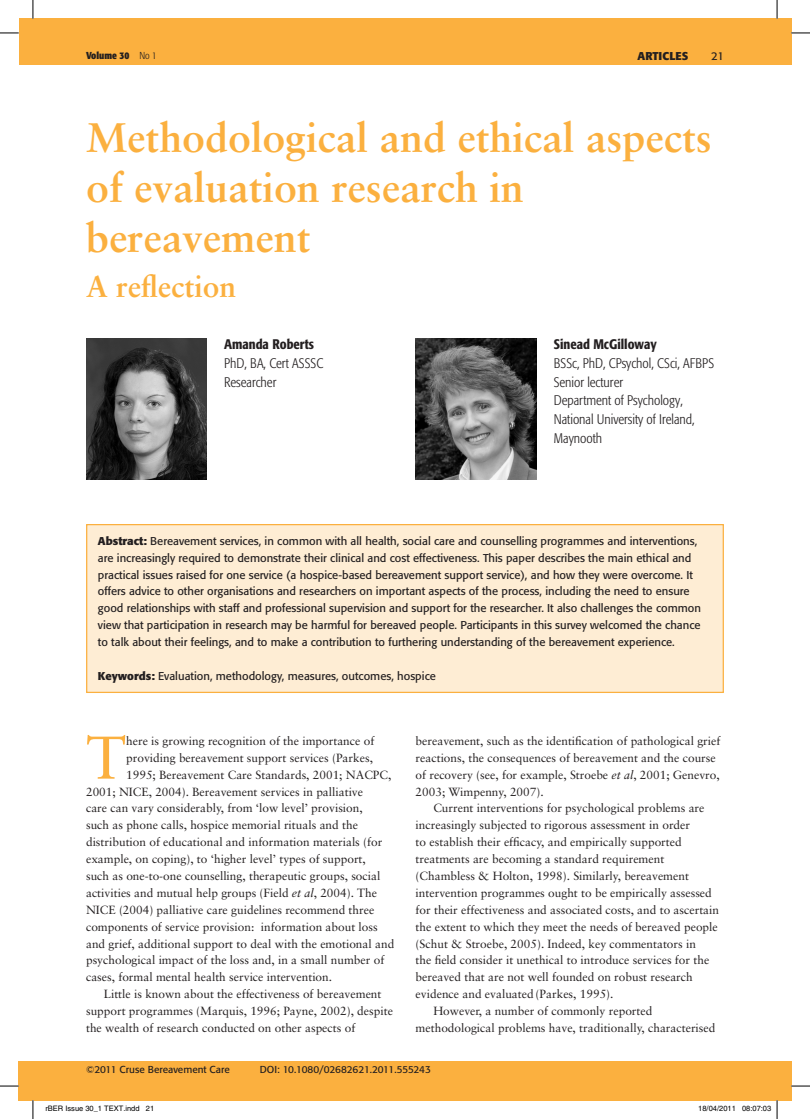
<style>
.page{position:relative;width:810px;height:1119px;background:#fff}
.page>*{position:absolute;margin:0;border:0;box-sizing:border-box;transform-origin:0 0}
.t1{font:60.25px "Sabon";color:#fbb03f}
.t2{font:700 41.25px/50px "Sabon";color:#fbb03f}
.t3{font:700 30px "Sabon";color:#fbb03f}
.t4{font:300 condensed 13.75px/18.8px "Formata";color:#231f20}
.t5{font:500 condensed 13.75px "Formata";color:#231f20}
.t6{font:11.88px/16.9px "Sabon";color:#231f20}
.t7{font:11.25px/16.9px "Formata";color:#231f20}
.t8{font:700 11.25px "Formata";color:#231f20}
.t9{font:10px "Formata";color:#231f20}
.t10{font:10px "Formata";letter-spacing:-.02em;color:#231f20}
.t11{font:700 condensed 10px "Formata";color:#231f20}
.t12{font:7.5px "Helvetica";color:#000}
.s1{font-weight:300}
.s2{font-weight:700}
.s3{font-style:italic}
</style>
<div class="page">
<div style="left:33px;top:19px;width:758px;height:46px;background:#fbb03f"></div>
<div style="left:33px;top:1060px;width:758px;height:39px;background:#fbb03f"></div>
<img style="left:86px;top:338px;width:121px;height:142px">
<img style="left:416px;top:338px;width:120px;height:142px">
<div style="left:87px;top:524px;width:636px;height:168px;background:#feedd4"></div>
<div style="left:86px;top:524px;width:638px;height:169px;border:1px solid #fbb03f"></div>
<div style="left:19px;top:19px;width:13px;height:46px;background:#fbb03f"></div>
<div style="left:19px;top:1060px;width:14px;height:39px;background:#fbb03f"></div>
<svg style="left:0;top:32px;width:19px;height:2px"></svg>
<svg style="left:791px;top:32px;width:19px;height:2px"></svg>
<svg style="left:0;top:1085px;width:19px;height:1px"></svg>
<svg style="left:791px;top:1085px;width:19px;height:1px"></svg>
<svg style="left:32px;top:0;width:2px;height:19px"></svg>
<svg style="left:32px;top:1099px;width:2px;height:19px"></svg>
<svg style="left:776px;top:0;width:2px;height:19px"></svg>
<svg style="left:742px;top:1099px;width:36px;height:19px"></svg>
<p class="t11" style="left:86px;top:49px;width:72px">Volume 30 <span class="s1">No 1</span></p>
<p class="t8" style="left:638px;top:49px;width:52px">ARTICLES</p>
<p class="t7" style="left:711px;top:47px;width:14px">21</p>
<h2 class="t2" style="left:86px;top:111px;width:627px">Methodological and ethical aspects of evaluation research in bereavement</h2>
<h3 class="t3" style="left:86px;top:268px;width:152px">A reflection</h3>
<p class="t5" style="left:224px;top:336px;width:91px">Amanda Roberts</p>
<p class="t4" style="left:224px;top:354px;width:101px">PhD, BA, Cert ASSSC<br>Researcher</p>
<p class="t5" style="left:554px;top:336px;width:104px">Sinead McGilloway</p>
<p class="t4" style="left:554px;top:354px;width:162px">BSSc, PhD, CPsychol, CSci, AFBPS<br>Senior lecturer<br>Department of Psychology,<br>National University of Ireland,<br>Maynooth</p>
<p class="t7" style="left:98px;top:532px;width:605px"><span class="s2">Abstract:</span> Bereavement services, in common with all health, social care and counselling programmes and interventions, are increasingly required to demonstrate their clinical and cost effectiveness. This paper describes the main ethical and practical issues raised for one service (a hospice-based bereavement support service), and how they were overcome. It offers advice to other organisations and researchers on important aspects of the process, including the need to ensure good relationships with staff and professional supervision and support for the researcher. It also challenges the common view that participation in research may be harmful for bereaved people. Participants in this survey welcomed the chance to talk about their feelings, and to make a contribution to furthering understanding of the bereavement experience.</p>
<p class="t7" style="left:98px;top:667px;width:339px"><span class="s2">Keywords:</span> Evaluation, methodology, measures, outcomes, hospice</p>
<h1 class="t1" style="left:86px;top:721px;width:42px">T</h1>
<p class="t6" style="left:126px;top:732px;width:250px">here is growing recognition of the importance of</p>
<p class="t6" style="left:126px;top:749px;width:248px">providing bereavement support services (Parkes,</p>
<p class="t6" style="left:126px;top:765px;width:267px">1995; Bereavement Care Standards, 2001; NACPC,</p>
<p class="t6" style="left:86px;top:782px;width:279px">2001; NICE, 2004). Bereavement services in palliative</p>
<p class="t6" style="left:86px;top:799px;width:278px">care can vary considerably, from ‘low level’ provision,</p>
<p class="t6" style="left:86px;top:816px;width:273px">such as phone calls, hospice memorial rituals and the</p>
<p class="t6" style="left:86px;top:833px;width:298px">distribution of educational and information materials (for</p>
<p class="t6" style="left:86px;top:850px;width:281px">example, on coping), to ‘higher level’ types of support,</p>
<p class="t6" style="left:86px;top:867px;width:296px">such as one-to-one counselling, therapeutic groups, social</p>
<p class="t6" style="left:86px;top:884px;width:293px">activities and mutual help groups (Field <span class="s3">et al</span>, 2004). The</p>
<p class="t6" style="left:86px;top:900px;width:290px">NICE (2004) palliative care guidelines recommend three</p>
<p class="t6" style="left:86px;top:917px;width:293px">components of service provision: information about loss</p>
<p class="t6" style="left:86px;top:934px;width:310px">and grief, additional support to deal with the emotional and</p>
<p class="t6" style="left:86px;top:951px;width:300px">psychological impact of the loss and, in a small number of</p>
<p class="t6" style="left:86px;top:968px;width:248px">cases, formal mental health service intervention.</p>
<p class="t6" style="left:104px;top:985px;width:279px">Little is known about the effectiveness of bereavement</p>
<p class="t6" style="left:86px;top:1002px;width:308px">support programmes (Marquis, 1996; Payne, 2002), despite</p>
<p class="t6" style="left:86px;top:1019px;width:271px">the wealth of research conducted on other aspects of</p>
<p class="t6" style="left:416px;top:732px;width:306px">bereavement, such as the identification of pathological grief reactions, the consequences of bereavement and the course of recovery (see, for example, Stroebe <span class="s3">et al</span>, 2001; Genevro, 2003; Wimpenny, 2007).</p>
<p class="t6" style="left:433px;top:799px;width:273px">Current interventions for psychological problems are</p>
<p class="t6" style="left:416px;top:816px;width:276px">increasingly subjected to rigorous assessment in order</p>
<p class="t6" style="left:416px;top:833px;width:268px">to establish their efficacy, and empirically supported</p>
<p class="t6" style="left:416px;top:850px;width:250px">treatments are becoming a standard requirement</p>
<p class="t6" style="left:416px;top:867px;width:275px">(Chambless &amp; Holton, 1998). Similarly, bereavement</p>
<p class="t6" style="left:416px;top:884px;width:298px">intervention programmes ought to be empirically assessed</p>
<p class="t6" style="left:416px;top:900px;width:305px">for their effectiveness and associated costs, and to ascertain</p>
<p class="t6" style="left:416px;top:917px;width:304px">the extent to which they meet the needs of bereaved people</p>
<p class="t6" style="left:416px;top:934px;width:282px">(Schut &amp; Stroebe, 2005). Indeed, key commentators in</p>
<p class="t6" style="left:416px;top:951px;width:295px">the field consider it unethical to introduce services for the</p>
<p class="t6" style="left:416px;top:968px;width:279px">bereaved that are not well founded on robust research</p>
<p class="t6" style="left:416px;top:985px;width:199px">evidence and evaluated (Parkes, 1995).</p>
<p class="t6" style="left:433px;top:1002px;width:221px">However, a number of commonly reported</p>
<p class="t6" style="left:416px;top:1019px;width:301px">methodological problems have, traditionally, characterised</p>
<p class="t10" style="left:260px;top:1062px;width:173px">DOI: 10.1080/02682621.2011.555243</p>
<p class="t9" style="left:86px;top:1062px;width:145px">©2011 Cruse Bereavement Care</p>
<p class="t9" style="left:283px;top:1062px;width:83px">0 00000 000000</p>
<p class="t12" style="left:45px;top:1104px;width:110px">rBER Issue 30_1 TEXT.indd 21</p>
<p class="t12" style="left:698px;top:1104px;width:74px">18/04/2011 08:07:03</p>
</div>
